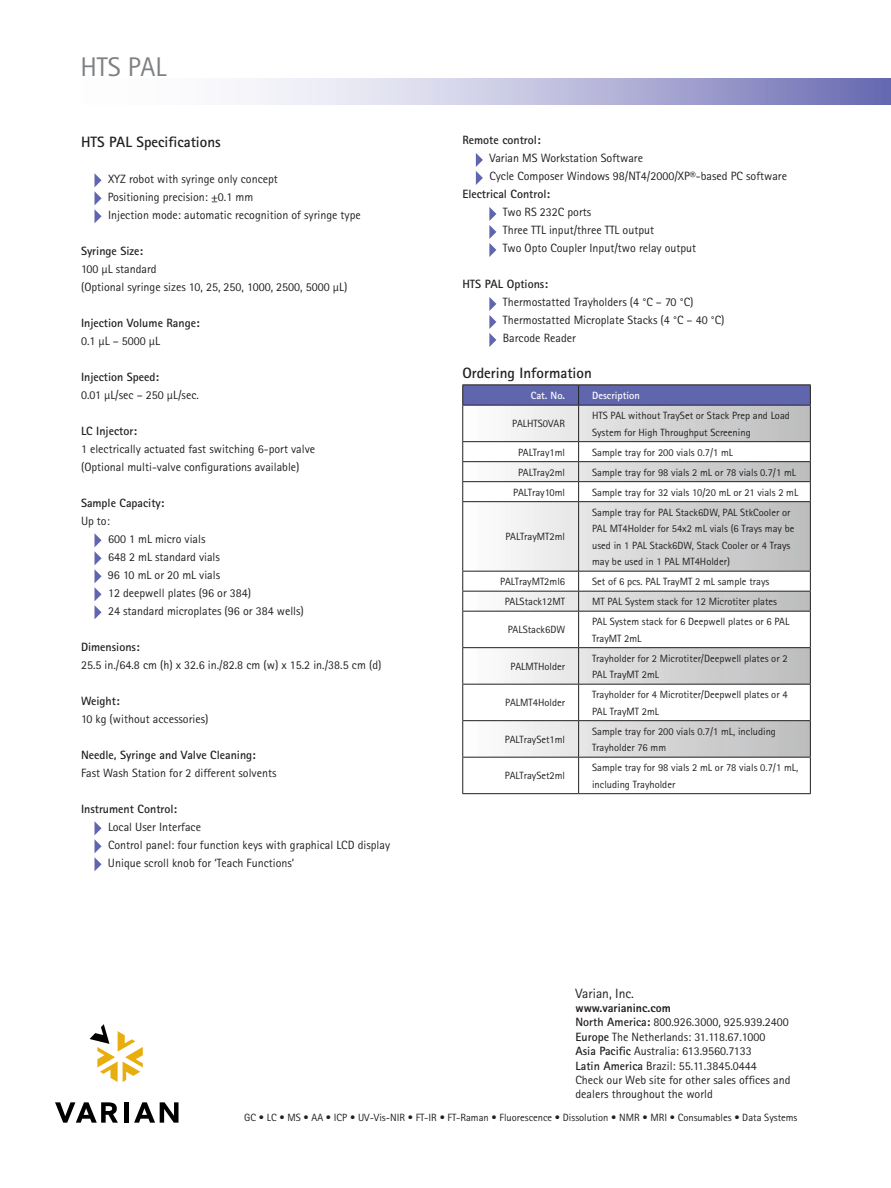
<style>
.page{position:relative;width:891px;height:1188px;background:#fff}
.page>*{position:absolute;margin:0;border:0;box-sizing:border-box;transform-origin:0 0}
.t1{font:27px "Rotis Sans Serif";color:#7e8083}
.t2{font:700 15px "Rotis Sans Serif";color:#231f20}
.t3{font:13.5px "Rotis Sans Serif";color:#231f20}
.t4{font:12px/18px "Rotis Sans Serif";color:#231f20}
.t5{font:700 12px "Rotis Sans Serif";color:#231f20}
.t6{font:10.5px/16.5px "Rotis Sans Serif";color:#231f20}
.t7{font:700 10.5px "Rotis Sans Serif";color:#fff}
.s1{font-weight:800}
.s2{font-weight:700}
</style>
<div class="page">
<svg style="left:94px;top:173px;width:8px;height:50px"></svg>
<svg style="left:94px;top:533px;width:8px;height:86px"></svg>
<svg style="left:94px;top:821px;width:8px;height:50px"></svg>
<svg style="left:476px;top:153px;width:7px;height:32px"></svg>
<svg style="left:489px;top:207px;width:7px;height:50px"></svg>
<svg style="left:489px;top:297px;width:7px;height:50px"></svg>
<svg style="left:463px;top:406px;width:347px;height:351px"></svg>
<hr style="left:462px;top:384px;width:117px;height:1px;background:#231f20">
<hr style="left:579px;top:384px;width:232px;height:1px;background:#231f20">
<svg style="left:462px;top:385px;width:349px;height:20px;background:#5d63a7"></svg>
<hr style="left:462px;top:405px;width:117px;height:1px;background:#231f20">
<hr style="left:462px;top:406px;width:1px;height:35px;background:#231f20">
<hr style="left:579px;top:405px;width:232px;height:1px;background:#231f20">
<hr style="left:578px;top:406px;width:1px;height:35px;background:#231f20">
<hr style="left:810px;top:406px;width:1px;height:35px;background:#231f20">
<hr style="left:462px;top:441px;width:117px;height:1px;background:#231f20">
<hr style="left:579px;top:441px;width:232px;height:1px;background:#231f20">
<hr style="left:462px;top:461px;width:117px;height:1px;background:#231f20">
<hr style="left:579px;top:461px;width:232px;height:1px;background:#231f20">
<hr style="left:462px;top:481px;width:117px;height:1px;background:#231f20">
<svg style="left:462px;top:442px;width:1px;height:59px"></svg>
<hr style="left:579px;top:481px;width:232px;height:1px;background:#231f20">
<svg style="left:578px;top:442px;width:1px;height:59px"></svg>
<svg style="left:810px;top:442px;width:1px;height:59px"></svg>
<hr style="left:462px;top:501px;width:117px;height:1px;background:#231f20">
<hr style="left:462px;top:502px;width:1px;height:69px;background:#231f20">
<hr style="left:579px;top:501px;width:232px;height:1px;background:#231f20">
<hr style="left:578px;top:502px;width:1px;height:69px;background:#231f20">
<hr style="left:810px;top:502px;width:1px;height:69px;background:#231f20">
<hr style="left:462px;top:571px;width:117px;height:1px;background:#231f20">
<hr style="left:579px;top:571px;width:232px;height:1px;background:#231f20">
<hr style="left:462px;top:591px;width:117px;height:1px;background:#231f20">
<svg style="left:462px;top:572px;width:1px;height:39px"></svg>
<hr style="left:579px;top:591px;width:232px;height:1px;background:#231f20">
<svg style="left:578px;top:572px;width:1px;height:39px"></svg>
<svg style="left:810px;top:572px;width:1px;height:39px"></svg>
<hr style="left:462px;top:611px;width:117px;height:1px;background:#231f20">
<hr style="left:462px;top:612px;width:1px;height:35px;background:#231f20">
<hr style="left:579px;top:611px;width:232px;height:1px;background:#231f20">
<hr style="left:578px;top:612px;width:1px;height:35px;background:#231f20">
<hr style="left:810px;top:612px;width:1px;height:35px;background:#231f20">
<hr style="left:462px;top:647px;width:117px;height:1px;background:#231f20">
<hr style="left:462px;top:648px;width:1px;height:36px;background:#231f20">
<hr style="left:579px;top:647px;width:232px;height:1px;background:#231f20">
<hr style="left:578px;top:648px;width:1px;height:36px;background:#231f20">
<hr style="left:810px;top:648px;width:1px;height:36px;background:#231f20">
<hr style="left:462px;top:684px;width:117px;height:1px;background:#231f20">
<hr style="left:462px;top:685px;width:1px;height:35px;background:#231f20">
<hr style="left:579px;top:684px;width:232px;height:1px;background:#231f20">
<hr style="left:578px;top:685px;width:1px;height:35px;background:#231f20">
<hr style="left:810px;top:685px;width:1px;height:35px;background:#231f20">
<hr style="left:462px;top:720px;width:117px;height:1px;background:#231f20">
<hr style="left:462px;top:721px;width:1px;height:36px;background:#231f20">
<hr style="left:579px;top:720px;width:232px;height:1px;background:#231f20">
<hr style="left:578px;top:721px;width:1px;height:36px;background:#231f20">
<hr style="left:810px;top:721px;width:1px;height:36px;background:#231f20">
<hr style="left:462px;top:757px;width:117px;height:1px;background:#231f20">
<hr style="left:462px;top:758px;width:1px;height:35px;background:#231f20">
<hr style="left:579px;top:757px;width:232px;height:1px;background:#231f20">
<hr style="left:578px;top:758px;width:1px;height:35px;background:#231f20">
<hr style="left:810px;top:758px;width:1px;height:35px;background:#231f20">
<hr style="left:462px;top:793px;width:117px;height:1px;background:#231f20">
<hr style="left:579px;top:793px;width:232px;height:1px;background:#231f20">
<div style="left:124px;top:1102px;width:5px;height:21px;background:#000"></div>
<svg style="left:134px;top:1102px;width:45px;height:21px"></svg>
<svg style="left:55px;top:1102px;width:63px;height:21px"></svg>
<svg style="left:90px;top:1024px;width:53px;height:58px"></svg>
<svg style="left:255px;top:78px;width:636px;height:27px;background:#b8b8da"></svg>
<h1 class="t1" style="left:80px;top:50px;width:87px">HTS PAL</h1>
<p class="t2" style="left:81px;top:132px;width:141px">HTS PAL Specifications</p>
<p class="t4" style="left:108px;top:170px;width:254px">XYZ robot with syringe only concept<br>Positioning precision: ±0.1 mm<br>Injection mode: automatic recognition of syringe type</p>
<p class="t5" style="left:81px;top:243px;width:64px">Syringe Size:</p>
<p class="t4" style="left:81px;top:260px;width:268px">100 µL standard<br>(Optional syringe sizes 10, 25, 250, 1000, 2500, 5000 µL)</p>
<p class="t5" style="left:81px;top:315px;width:120px">Injection Volume Range:</p>
<p class="t4" style="left:81px;top:332px;width:81px">0.1 µL – 5000 µL</p>
<p class="t5" style="left:81px;top:369px;width:80px">Injection Speed:</p>
<p class="t4" style="left:81px;top:386px;width:119px">0.01 µL/sec – 250 µL/sec.</p>
<p class="t5" style="left:81px;top:423px;width:57px">LC Injector:</p>
<p class="t4" style="left:81px;top:440px;width:236px">1 electrically actuated fast switching 6-port valve (Optional multi-valve configurations available)</p>
<p class="t5" style="left:81px;top:495px;width:85px">Sample Capacity:</p>
<p class="t4" style="left:108px;top:512px;width:197px;text-indent:-27px">Up to:<br>600 1 mL micro vials<br>648 2 mL standard vials<br>96 10 mL or 20 mL vials<br>12 deepwell plates (96 or 384)<br>24 standard microplates (96 or 384 wells)</p>
<p class="t5" style="left:81px;top:639px;width:60px">Dimensions:</p>
<p class="t4" style="left:81px;top:656px;width:302px">25.5 in./64.8 cm (h) x 32.6 in./82.8 cm (w) x 15.2 in./38.5 cm (d)</p>
<p class="t5" style="left:81px;top:693px;width:40px">Weight:</p>
<p class="t4" style="left:81px;top:710px;width:129px">10 kg (without accessories)</p>
<p class="t5" style="left:81px;top:747px;width:176px">Needle, Syringe and Valve Cleaning:</p>
<p class="t4" style="left:81px;top:764px;width:197px">Fast Wash Station for 2 different solvents</p>
<p class="t5" style="left:81px;top:801px;width:98px">Instrument Control:</p>
<p class="t4" style="left:108px;top:818px;width:284px">Local User Interface<br>Control panel: four function keys with graphical LCD display<br>Unique scroll knob for ‘Teach Functions’</p>
<p class="t5" style="left:462px;top:133px;width:80px">Remote control:</p>
<p class="t4" style="left:489px;top:149px;width:299px">Varian MS Workstation Software<br>Cycle Composer Windows 98/NT4/2000/XP®-based PC software</p>
<p class="t5" style="left:462px;top:187px;width:89px">Electrical Control:</p>
<p class="t4" style="left:503px;top:203px;width:195px">Two RS 232C ports<br>Three TTL input/three TTL output<br>Two Opto Coupler Input/two relay output</p>
<p class="t5" style="left:462px;top:277px;width:87px">HTS PAL Options:</p>
<p class="t4" style="left:503px;top:293px;width:223px">Thermostatted Trayholders (4 °C – 70 °C)<br>Thermostatted Microplate Stacks (4 °C – 40 °C)<br>Barcode Reader</p>
<p class="t2" style="left:462px;top:364px;width:131px">Ordering Information</p>
<p class="t7" style="left:531px;top:389px;width:36px">Cat. No.</p>
<p class="t7" style="left:592px;top:389px;width:49px">Description</p>
<p class="t6" style="left:512px;top:416px;width:54px">PALHTS0VAR</p>
<p class="t6" style="left:592px;top:407px;width:199px">HTS PAL without TraySet or Stack Prep and Load<br>System for High Throughput Screening</p>
<p class="t6" style="left:518px;top:444px;width:49px">PALTray1ml</p>
<p class="t6" style="left:592px;top:444px;width:143px">Sample tray for 200 vials 0.7/1 mL</p>
<p class="t6" style="left:518px;top:464px;width:49px">PALTray2ml</p>
<p class="t6" style="left:592px;top:464px;width:205px">Sample tray for 98 vials 2 mL or 78 vials 0.7/1 mL</p>
<p class="t6" style="left:513px;top:484px;width:53px">PALTray10ml</p>
<p class="t6" style="left:592px;top:484px;width:208px">Sample tray for 32 vials 10/20 mL or 21 vials 2 mL</p>
<p class="t6" style="left:505px;top:529px;width:61px">PALTrayMT2ml</p>
<p class="t6" style="left:592px;top:504px;width:204px">Sample tray for PAL Stack6DW, PAL StkCooler or PAL MT4Holder for 54x2 mL vials (6 Trays may be used in 1 PAL Stack6DW, Stack Cooler or 4 Trays may be used in 1 PAL MT4Holder)</p>
<p class="t6" style="left:500px;top:573px;width:66px">PALTrayMT2ml6</p>
<p class="t6" style="left:592px;top:573px;width:179px">Set of 6 pcs. PAL TrayMT 2 mL sample trays</p>
<p class="t6" style="left:505px;top:593px;width:62px">PALStack12MT</p>
<p class="t6" style="left:592px;top:593px;width:187px">MT PAL System stack for 12 Microtiter plates</p>
<p class="t6" style="left:508px;top:622px;width:59px">PALStack6DW</p>
<p class="t6" style="left:592px;top:613px;width:199px">PAL System stack for 6 Deepwell plates or 6 PAL<br>TrayMT 2mL</p>
<p class="t6" style="left:511px;top:658px;width:56px">PALMTHolder</p>
<p class="t6" style="left:592px;top:650px;width:197px">Trayholder for 2 Microtiter/Deepwell plates or 2<br>PAL TrayMT 2mL</p>
<p class="t6" style="left:505px;top:695px;width:61px">PALMT4Holder</p>
<p class="t6" style="left:592px;top:686px;width:197px">Trayholder for 4 Microtiter/Deepwell plates or 4<br>PAL TrayMT 2mL</p>
<p class="t6" style="left:505px;top:731px;width:62px">PALTraySet1ml</p>
<p class="t6" style="left:592px;top:723px;width:185px">Sample tray for 200 vials 0.7/1 mL, including<br>Trayholder 76 mm</p>
<p class="t6" style="left:505px;top:768px;width:62px">PALTraySet2ml</p>
<p class="t6" style="left:592px;top:759px;width:208px">Sample tray for 98 vials 2 mL or 78 vials 0.7/1 mL, including Trayholder</p>
<p class="t3" style="left:576px;top:985px;width:60px">Varian, Inc.</p>
<p class="t4" style="left:576px;top:1001px;width:217px;line-height:14.4px"><span class="s1">www.varianinc.com<br></span><span class="s2">North America:</span> 800.926.3000, 925.939.2400<br><span class="s2">Europe</span> The Netherlands: 31.118.67.1000<br><span class="s2">Asia Pacific</span> Australia: 613.9560.7133<br><span class="s2">Latin America</span> Brazil: 55.11.3845.0444<br>Check our Web site for other sales offices and dealers throughout the world</p>
<p class="t6" style="left:244px;top:1109px;width:555px">GC • LC • MS • AA • ICP • UV-Vis-NIR • FT-IR • FT-Raman • Fluorescence • Dissolution • NMR • MRI • Consumables • Data Systems</p>
</div>
